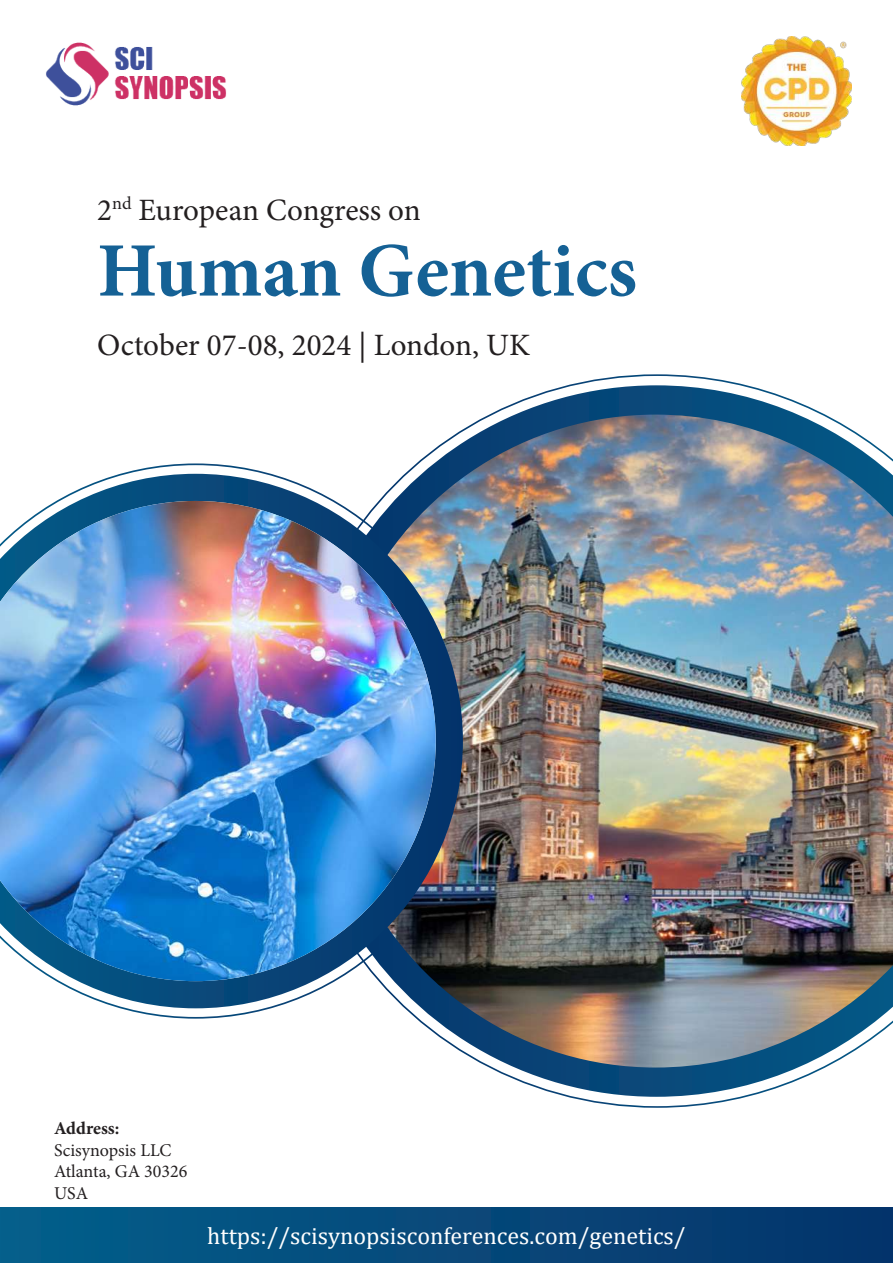
<style>
.page{position:relative;width:893px;height:1263px;background:#fff}
.page>*{position:absolute;margin:0;border:0;box-sizing:border-box;transform-origin:0 0}
.t1{font:700 76.95px "Minion Pro";color:#156195}
.t2{font:31.05px "Minion Pro";color:#231f20}
.t3{font:24px "Cambria";color:#fff}
.t4{font:18px/21.6px "Minion Pro";color:#231f20}
.t5{font:700 18px "Minion Pro";color:#231f20}
</style>
<div class="page">
<div style="left:0;top:1207px;width:893px;height:56px;background:linear-gradient(to right,#045f8b,#06336a)"></div>
<svg style="left:488px;top:385px;width:338px;height:712px"></svg>
<img style="left:404px;top:415px;width:489px;height:652px">
<img style="left:56px;top:474px;width:407px;height:534px">
<img style="left:0;top:501px;width:436px;height:480px">
<img style="left:46px;top:42px;width:181px;height:64px">
<img style="left:742px;top:36px;width:109px;height:110px">
<p class="t2" style="left:97px;top:189px;width:325px">2<sup>nd</sup> European Congress on</p>
<h1 class="t1" style="left:97px;top:217px;width:541px">Human Genetics</h1>
<p class="t2" style="left:97px;top:324px;width:434px">October 07-08, 2024 | London, UK</p>
<p class="t5" style="left:54px;top:1115px;width:67px">Address:</p>
<p class="t4" style="left:54px;top:1139px;width:135px">Scisynopsis LLC<br>Atlanta, GA 30326<br>USA</p>
<p class="t3" style="left:207px;top:1222px;width:480px">https://scisynopsisconferences.com/genetics/</p>
</div>
